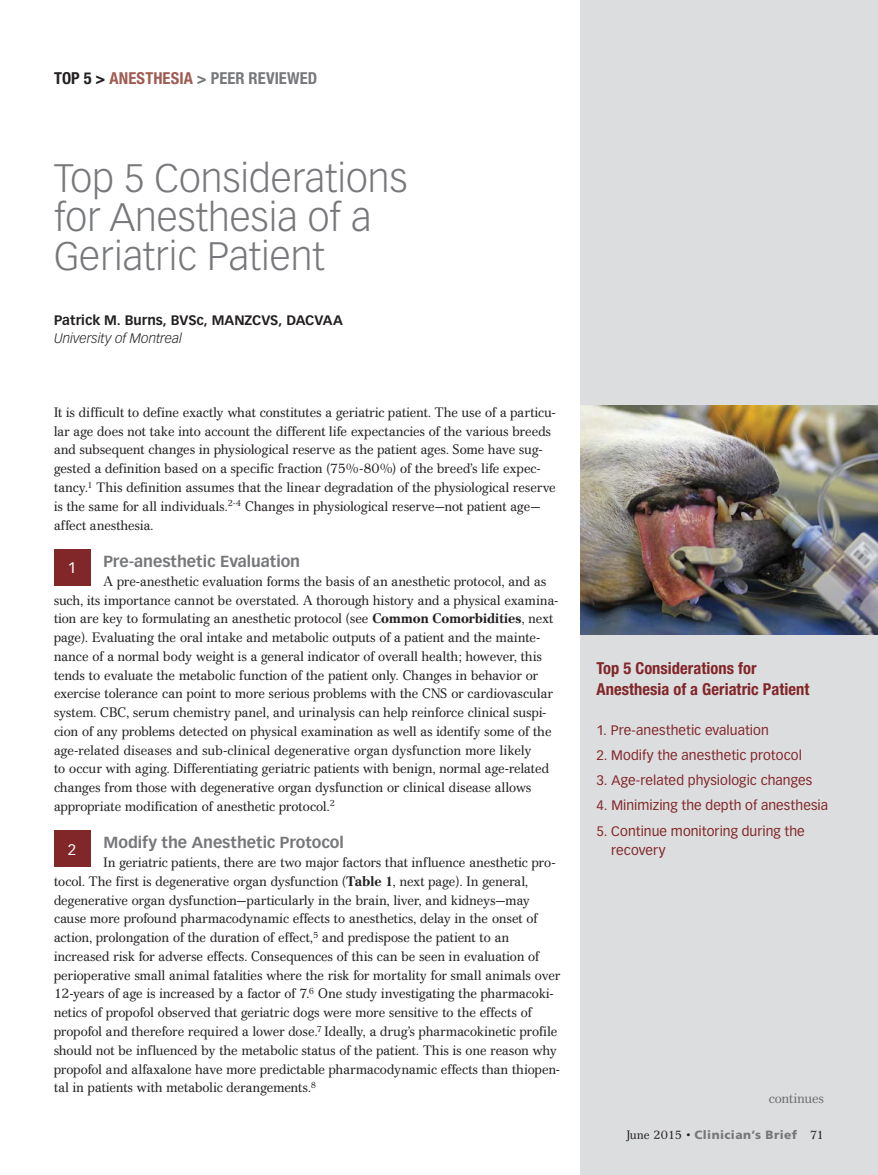
<style>
.page{position:relative;width:878px;height:1175px;background:#fff}
.page>*{position:absolute;margin:0;border:0;box-sizing:border-box;transform-origin:0 0}
.head_article{font:300 39px/39px "Vectora LT Std";color:#77787b}
.sidebar_Head__brow{font:700 condensed 16.5px/21px "Helvetica Neue LT Std";letter-spacing:.005em;color:#812629}
.department{font:700 condensed 16.5px "Helvetica Neue LT Std";letter-spacing:.005em;color:#77787b}
.Head_A{font:700 15.75px "Vectora LT Std";color:#77787b}
.t1{font:15px "Vectora LT Std";color:#fff}
.Body_Cremona_9_12{font:13.5px/18.8px "Cremona";letter-spacing:.01em;color:#231f20}
.Sidebar_Text{font:13.5px/19.2px "Vectora LT Std";letter-spacing:.005em;color:#812629}
.Byline{font:700 13.5px "Vectora LT Std";color:#231f20}
.Byline_Affiliation{font:italic 300 13.5px "Vectora LT Std";color:#231f20}
.t2{font:13.5px "Cremona";letter-spacing:.01em;color:#6d6e71}
.t3{font:900 12px "Frutiger";letter-spacing:.035em;color:#77787b}
.s1{color:#231f20}
.s2{color:#9f5c52}
.s3{font-weight:700}
.s4{font-family:"Cremona";font-weight:400;color:#231f20}
</style>
<div class="page">
<div style="left:580px;top:0;width:298px;height:1174px;background:#dcddde"></div>
<div style="left:54px;top:549px;width:36px;height:36px;background:#812629"></div>
<div style="left:54px;top:830px;width:36px;height:36px;background:#812629"></div>
<img style="left:580px;top:406px;width:298px;height:228px">
<p class="department" style="left:54px;top:68px;width:265px"><span class="s1">TOP 5 &gt;</span> <span class="s2">ANESTHESIA</span> &gt; PEER REVIEWED</p>
<p class="head_article" style="left:54px;top:159px;width:355px">Top 5 Considerations for Anesthesia of a<br>Geriatric Patient</p>
<p class="Byline" style="left:54px;top:312px;width:290px">Patrick M. Burns, BVSc, MANZCVS, DACVAA</p>
<p class="Byline_Affiliation" style="left:54px;top:330px;width:129px">University of Montreal</p>
<p class="Body_Cremona_9_12" style="left:54px;top:403px;width:503px">It is difficult to define exactly what constitutes a geriatric patient. The use of a particu&shy;lar age does not take into account the different life expectancies of the various breeds and subsequent changes in physiological reserve as the patient ages. Some have sug&shy;gested a definition based on a specific fraction (75%-80%) of the breed’s life expec&shy;tancy.<sup>1</sup> This definition assumes that the linear degradation of the physiological reserve is the same for all individuals.<sup>2-4</sup> Changes in physiological reserve—not patient age— affect anesthesia.</p>
<p class="Head_A" style="left:104px;top:552px;width:198px">Pre-anesthetic Evaluation</p>
<p class="Body_Cremona_9_12" style="left:54px;top:572px;width:505px;text-indent:50px">A pre-anesthetic evaluation forms the basis of an anesthetic protocol, and as such, its importance cannot be overstated. A thorough history and a physical examina&shy;tion are key to formulating an anesthetic protocol (see <span class="s3">Common Comorbidities</span>, next page). Evaluating the oral intake and metabolic outputs of a patient and the mainte&shy;nance of a normal body weight is a general indicator of overall health; however, this tends to evaluate the metabolic function of the patient only. Changes in behavior or exercise tolerance can point to more serious problems with the CNS or cardiovascular system. CBC, serum chemistry panel, and urinalysis can help reinforce clinical suspi&shy;cion of any problems detected on physical examination as well as identify some of the age-related diseases and sub-clinical degenerative organ dysfunction more likely<br>to occur with aging. Differentiating geriatric patients with benign, normal age-related changes from those with degenerative organ dysfunction or clinical disease allows appropriate modification of anesthetic protocol.<sup>2</sup></p>
<p class="Head_A" style="left:104px;top:833px;width:242px">Modify the Anesthetic Protocol</p>
<p class="Body_Cremona_9_12" style="left:54px;top:853px;width:507px;text-indent:50px">In geriatric patients, there are two major factors that influence anesthetic pro&shy;tocol. The first is degenerative organ dysfunction (<span class="s3">Table 1</span>, next page). In general, degenerative organ dysfunction—particularly in the brain, liver, and kidneys—may cause more profound pharmacodynamic effects to anesthetics, delay in the onset of action, prolongation of the duration of effect,<sup>5</sup> and predispose the patient to an increased risk for adverse effects. Consequences of this can be seen in evaluation of perioperative small animal fatalities where the risk for mortality for small animals over 12-years of age is increased by a factor of 7.<sup>6</sup> One study investigating the pharmacoki&shy;netics of propofol observed that geriatric dogs were more sensitive to the effects of propofol and therefore required a lower dose.<sup>7</sup> Ideally, a drug’s pharmacokinetic profile should not be influenced by the metabolic status of the patient. This is one reason why propofol and alfaxalone have more predictable pharmacodynamic effects than thiopen&shy;tal in patients with metabolic derangements.<sup>8</sup></p>
<p class="t1" style="left:68px;top:559px;width:10px">1</p>
<p class="t1" style="left:68px;top:840px;width:10px">2</p>
<p class="sidebar_Head__brow" style="left:596px;top:657px;width:214px">Top 5 Considerations for<br>Anesthesia of a Geriatric Patient</p>
<p class="Sidebar_Text" style="left:596px;top:720px;width:174px">1. Pre-anesthetic evaluation</p>
<p class="Sidebar_Text" style="left:596px;top:746px;width:207px">2. Modify the anesthetic protocol</p>
<p class="Sidebar_Text" style="left:596px;top:771px;width:217px">3. Age-related physiologic changes</p>
<p class="Sidebar_Text" style="left:596px;top:796px;width:233px">4. Minimizing the depth of anesthesia</p>
<p class="Sidebar_Text" style="left:611px;top:821px;width:195px;text-indent:-15px">5. Continue monitoring during the recovery</p>
<p class="t2" style="left:768px;top:1090px;width:57px">continues</p>
<p class="t3" style="left:626px;top:1128px;width:199px"><span class="s4">June 2015 •</span> Clinician’s Brief <span class="s4">71</span></p>
</div>
